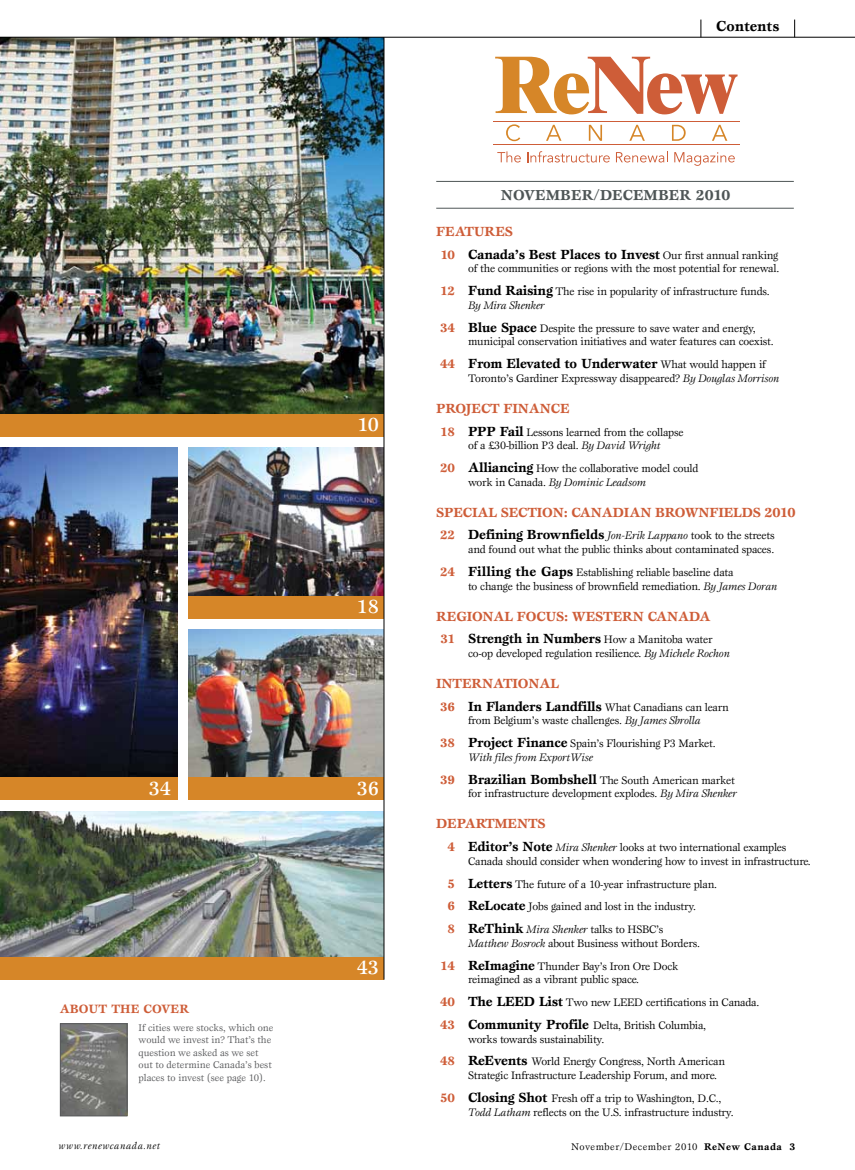
<style>
.page{position:relative;width:855px;height:1170px;background:#fff}
.page>*{position:absolute;margin:0;border:0;box-sizing:border-box;transform-origin:0 0}
.t1{font:500 20px "Esprit";letter-spacing:-.005em;color:#fff}
.t2{font:700 15px "Esprit";color:#4e5556}
.t3{font:700 15px "Esprit";letter-spacing:-.005em;color:#000}
.t4{font:700 13.75px/22.8px "Esprit";letter-spacing:-.015em;color:#ce5d38}
.t5{font:700 13.75px/22.8px "Esprit";letter-spacing:-.02em;color:#000}
.t6{font:700 12.5px "Esprit";color:#ce5d38}
.t7{font:11.25px/22.8px "Esprit";letter-spacing:-.02em;color:#000}
.t8{font:10px/12.5px "Esprit";color:#58595b}
.t9{font:10px "Esprit";letter-spacing:.05em;color:#000}
.t10{font:italic 10px "Esprit";letter-spacing:.05em;color:#000}
.s1{color:#ce5d38}
.s2{font-size:12.75px;color:#ce5d38}
.s3{font-weight:400;font-size:11.25px}
.s4{font-weight:700;font-size:12.75px;color:#ce5d38}
.s5{font-weight:700;font-size:13.75px}
.s6{font-style:italic}
.s7{font-size:12.75px}
.s8{color:#000}
.s9{font-weight:400;font-style:italic;font-size:11.25px;color:#000}
.s10{font-weight:400;font-size:11.25px;color:#000}
.s11{font-weight:700}
</style>
<div class="page">
<img style="left:0;top:811px;width:384px;height:146px">
<img style="left:0;top:448px;width:177px;height:329px">
<img style="left:189px;top:448px;width:195px;height:148px">
<img style="left:0;top:38px;width:384px;height:376px">
<img style="left:189px;top:629px;width:195px;height:148px">
<div style="left:0;top:414px;width:384px;height:22px;background:#d68628"></div>
<div style="left:0;top:777px;width:177px;height:23px;background:#d68628"></div>
<div style="left:0;top:957px;width:384px;height:23px;background:#d68628"></div>
<div style="left:189px;top:777px;width:195px;height:23px;background:#d68628"></div>
<div style="left:189px;top:596px;width:195px;height:22px;background:#d68628"></div>
<hr style="left:436px;top:181px;width:358px;height:1px;background:#4e5556">
<hr style="left:436px;top:208px;width:358px;height:1px;background:#4e5556">
<svg style="left:506px;top:124px;width:14px;height:17px"></svg>
<svg style="left:546px;top:125px;width:16px;height:16px"></svg>
<svg style="left:589px;top:125px;width:13px;height:16px"></svg>
<svg style="left:629px;top:125px;width:16px;height:16px"></svg>
<svg style="left:672px;top:125px;width:14px;height:16px"></svg>
<svg style="left:712px;top:125px;width:15px;height:16px"></svg>
<svg style="left:497px;top:151px;width:24px;height:12px"></svg>
<svg style="left:527px;top:151px;width:83px;height:12px"></svg>
<svg style="left:616px;top:151px;width:52px;height:12px"></svg>
<svg style="left:674px;top:152px;width:61px;height:14px"></svg>
<svg style="left:495px;top:57px;width:243px;height:57px"></svg>
<hr style="left:493px;top:121px;width:246px;height:1px;background:#ce5d38">
<hr style="left:493px;top:144px;width:246px;height:1px;background:#ce5d38">
<svg style="left:794px;top:20px;width:1px;height:17px"></svg>
<svg style="left:701px;top:20px;width:1px;height:17px"></svg>
<img style="left:62px;top:1025px;width:63px;height:89px">
<div style="left:60px;top:1023px;width:67px;height:93px;border:1px solid #58595b"></div>
<hr style="left:0;top:37px;width:855px;height:1px;background:#000">
<hr style="left:384px;top:37px;width:1px;height:943px;background:#000">
<h2 class="t3" style="left:716px;top:16px;width:64px">Contents</h2>
<h1 class="t1" style="left:149px;top:776px;width:24px">34</h1>
<p class="t6" style="left:60px;top:1001px;width:21px">About</p>
<p class="t6" style="left:111px;top:1001px;width:51px">the Cover</p>
<p class="t8" style="left:139px;top:1021px;width:136px">If cities were stocks, which one would we invest in? That’s the question we asked as we set out to determine Canada’s best places to invest (see page 10).</p>
<h1 class="t1" style="left:358px;top:412px;width:23px">10</h1>
<h1 class="t1" style="left:357px;top:594px;width:24px">18</h1>
<h1 class="t1" style="left:357px;top:776px;width:24px">36</h1>
<h1 class="t1" style="left:357px;top:955px;width:24px">43</h1>
<h2 class="t2" style="left:501px;top:186px;width:231px">NOVEMBER/DECEMBER 2010</h2>
<p class="t5" style="left:441px;top:220px;width:340px;text-indent:-4px"><span class="s1">FEATURES<br></span><span class="s2">10</span> Canada’s Best Places to Invest <span class="s3">Our first annual ranking</span></p>
<p class="t7" style="left:440px;top:257px;width:341px;text-indent:28px">of the communities or regions with the most potential for renewal.<br><span class="s4">12</span> <span class="s5">Fund Raising</span> The rise in popularity of infrastructure funds.</p>
<p class="t7" style="left:440px;top:294px;width:317px;text-indent:28px"><span class="s6">By Mira Shenker<br></span><span class="s4">34</span> <span class="s5">Blue Space</span> Despite the pressure to save water and energy,</p>
<p class="t7" style="left:468px;top:330px;width:307px">municipal conservation initiatives and water features can coexist.</p>
<p class="t5" style="left:440px;top:352px;width:327px"><span class="s2">44</span> From Elevated to Underwater <span class="s3">What would happen if</span></p>
<p class="t7" style="left:468px;top:367px;width:313px">Toronto’s Gardiner Expressway disappeared? <span class="s6">By Douglas Morrison</span></p>
<p class="t4" style="left:436px;top:396px;width:135px">PROJECT FINANCE</p>
<p class="t7" style="left:440px;top:425px;width:245px;line-height:13.8px;text-align:center"><span class="s4">18</span> <span class="s5">PPP Fail</span> Lessons learned from the collapse of a £30-billion P3 deal. <span class="s6">By David Wright</span></p>
<p class="t7" style="left:468px;top:461px;width:232px;line-height:13.8px;text-indent:-28px"><span class="s4">20</span> <span class="s5">Alliancing</span> How the collaborative model could work in Canada. <span class="s6">By Dominic Leadsom</span></p>
<p class="t4" style="left:436px;top:500px;width:361px">SPECIAL SECTION: CANADIAN BROWNFIELDS 2010<br><span class="s7">22</span> <span class="s8">Defining Brownfields</span> <span class="s9">Jon-Erik Lappano</span> <span class="s10">took to the streets</span></p>
<p class="t7" style="left:440px;top:538px;width:336px;text-indent:28px">and found out what the public thinks about contaminated spaces.<br><span class="s4">24</span> <span class="s5">Filling the Gaps</span> Establishing reliable baseline data</p>
<p class="t7" style="left:468px;top:574px;width:311px">to change the business of brownfield remediation. <span class="s6">By James Doran</span></p>
<p class="t4" style="left:436px;top:604px;width:278px;text-align:center">REGIONAL FOCUS: WESTERN CANADA<br><span class="s7">31</span> <span class="s8">Strength in Numbers</span> <span class="s10">How a Manitoba water</span></p>
<p class="t7" style="left:468px;top:642px;width:263px">co-op developed regulation resilience. <span class="s6">By Michele Rochon</span></p>
<p class="t4" style="left:436px;top:672px;width:124px">INTERNATIONAL</p>
<p class="t7" style="left:440px;top:700px;width:290px;line-height:13.8px;text-align:center"><span class="s4">36</span> <span class="s5">In Flanders Landfills</span> What Canadians can learn from Belgium’s waste challenges. <span class="s6">By James Sbrolla</span></p>
<p class="t7" style="left:468px;top:736px;width:249px;line-height:13.8px;text-indent:-28px"><span class="s4">38</span> <span class="s5">Project Finance</span> Spain’s Flourishing P3 Market.<br><span class="s6">With files from ExportWise</span></p>
<p class="t7" style="left:440px;top:773px;width:298px;line-height:13.8px;text-align:right"><span class="s4">39</span> <span class="s5">Brazilian Bombshell</span> The South American market for infrastructure development explodes. <span class="s6">By Mira Shenker</span></p>
<p class="t4" style="left:436px;top:812px;width:111px">DEPARTMENTS</p>
<p class="t7" style="left:468px;top:840px;width:344px;line-height:13.8px;text-indent:-21px"><span class="s4">4</span> <span class="s5">Editor’s Note</span> <span class="s6">Mira Shenker</span> looks at two international examples<br>Canada should consider when wondering how to invest in infrastructure.</p>
<p class="t7" style="left:448px;top:872px;width:271px"><span class="s4">5</span> <span class="s5">Letters</span> The future of a 10-year infrastructure plan.<br><span class="s4">6</span> <span class="s5">ReLocate</span> Jobs gained and lost in the industry.<br><span class="s4">8</span> <span class="s5">ReThink</span> <span class="s6">Mira Shenker</span> talks to HSBC’s</p>
<p class="t7" style="left:440px;top:931px;width:261px;text-indent:28px"><span class="s6">Matthew Bosrock</span> about Business without Borders.<br><span class="s4">14</span> <span class="s5">ReImagine</span> Thunder Bay’s Iron Ore Dock</p>
<p class="t7" style="left:440px;top:968px;width:321px;text-indent:28px">reimagined as a vibrant public space.<br><span class="s4">40</span> <span class="s5">The LEED List</span> Two new LEED certifications in Canada.<br><span class="s4">43</span> <span class="s5">Community Profile</span> Delta, British Columbia,</p>
<p class="t7" style="left:440px;top:1027px;width:286px;text-indent:28px">works towards sustainability.<br><span class="s4">48</span> <span class="s5">ReEvents</span> World Energy Congress, North American</p>
<p class="t7" style="left:440px;top:1064px;width:283px;text-indent:28px">Strategic Infrastructure Leadership Forum, and more.<br><span class="s4">50</span> <span class="s5">Closing Shot</span> Fresh off a trip to Washington, D.C.,</p>
<p class="t7" style="left:468px;top:1100px;width:267px"><span class="s6">Todd Latham</span> reflects on the U.S. infrastructure industry.</p>
<p class="t10" style="left:59px;top:1140px;width:103px">www.renewcanada.net</p>
<p class="t9" style="left:571px;top:1141px;width:226px">November/December 2010 <span class="s11">ReNew Canada 3</span></p>
</div>
